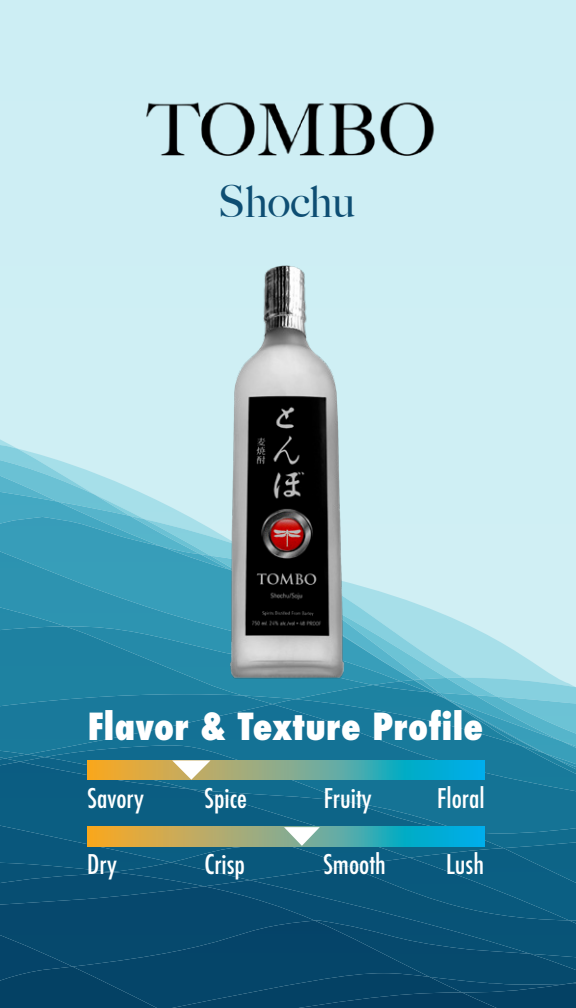
<style>
.page{position:relative;width:576px;height:1008px;background:#fff}
.page>*{position:absolute;margin:0;border:0;box-sizing:border-box;transform-origin:0 0}
.t1{font:500 44px "Big Caslon";color:#0e4e73}
.t2{font:800 condensed 36.4px "Futura";letter-spacing:.01em;color:#fff}
.t3{font:500 condensed 26.4px "Futura";color:#fff}
</style>
<div class="page">
<div style="left:0;top:0;width:576px;height:678px;background:#ceeef4"></div>
<img style="left:463px;top:571px;width:112px;height:107px">
<img style="left:414px;top:565px;width:49px;height:113px">
<img style="left:0;top:423px;width:17px;height:17px">
<div style="left:95px;top:449px;width:119px;height:68px;background:#cfeff4"></div>
<img style="left:0;top:440px;width:95px;height:12px">
<img style="left:0;top:452px;width:130px;height:38px">
<img style="left:162px;top:502px;width:38px;height:15px">
<img style="left:422px;top:602px;width:24px;height:76px">
<img style="left:414px;top:572px;width:8px;height:107px">
<img style="left:0;top:462px;width:58px;height:28px">
<img style="left:0;top:490px;width:162px;height:27px">
<img style="left:0;top:517px;width:414px;height:163px">
<img style="left:0;top:537px;width:401px;height:144px">
<img style="left:243px;top:626px;width:130px;height:70px">
<img style="left:272px;top:696px;width:23px;height:3px">
<img style="left:497px;top:678px;width:79px;height:17px">
<img style="left:422px;top:678px;width:53px;height:7px">
<img style="left:521px;top:693px;width:41px;height:6px">
<img style="left:414px;top:679px;width:25px;height:6px">
<img style="left:401px;top:680px;width:34px;height:5px">
<img style="left:373px;top:681px;width:56px;height:4px">
<img style="left:295px;top:685px;width:226px;height:14px">
<img style="left:272px;top:699px;width:304px;height:5px">
<img style="left:0;top:599px;width:65px;height:27px">
<img style="left:0;top:626px;width:243px;height:68px">
<img style="left:0;top:694px;width:272px;height:53px">
<img style="left:0;top:747px;width:27px;height:7px">
<img style="left:27px;top:704px;width:549px;height:50px">
<img style="left:45px;top:745px;width:531px;height:94px">
<img style="left:5px;top:754px;width:40px;height:4px">
<img style="left:20px;top:757px;width:171px;height:5px">
<img style="left:504px;top:839px;width:72px;height:9px">
<img style="left:0;top:749px;width:5px;height:9px">
<img style="left:410px;top:789px;width:94px;height:59px">
<img style="left:0;top:758px;width:20px;height:4px">
<img style="left:0;top:762px;width:410px;height:96px">
<img style="left:171px;top:846px;width:176px;height:20px">
<div style="left:0;top:818px;width:171px;height:44px;background:#0b5e7c"></div>
<img style="left:112px;top:862px;width:138px;height:18px">
<div style="left:410px;top:848px;width:166px;height:18px;background:#0d6487"></div>
<div style="left:347px;top:858px;width:222px;height:8px;background:#0b5e82"></div>
<img style="left:250px;top:866px;width:326px;height:54px">
<img style="left:204px;top:880px;width:326px;height:40px">
<div style="left:315px;top:920px;width:261px;height:59px;background:#074f73"></div>
<img style="left:462px;top:977px;width:104px;height:7px">
<img style="left:0;top:861px;width:112px;height:11px">
<div style="left:0;top:872px;width:204px;height:14px;background:#074d72"></div>
<div style="left:0;top:886px;width:315px;height:36px;background:#06486d"></div>
<div style="left:73px;top:921px;width:356px;height:52px;background:#06486c"></div>
<div style="left:161px;top:973px;width:301px;height:35px;background:#054569"></div>
<svg style="left:566px;top:979px;width:10px;height:5px"></svg>
<img style="left:462px;top:984px;width:114px;height:8px">
<div style="left:191px;top:992px;width:385px;height:16px;background:#044164"></div>
<div style="left:0;top:922px;width:73px;height:45px;background:#06486d"></div>
<div style="left:0;top:967px;width:161px;height:41px;background:#044164"></div>
<img style="left:135px;top:92px;width:307px;height:92px">
<img style="left:214px;top:243px;width:143px;height:443px">
<svg style="left:87px;top:827px;width:398px;height:19px;background:#79ab8a"></svg>
<svg style="left:284px;top:827px;width:36px;height:19px"></svg>
<svg style="left:87px;top:760px;width:398px;height:20px;background:#72ab8f"></svg>
<svg style="left:172px;top:760px;width:38px;height:20px"></svg>
<h1 class="t1" style="left:218px;top:175px;width:139px">Shochu</h1>
<h2 class="t2" style="left:88px;top:703px;width:397px">Flavor &amp; Texture Profile</h2>
<p class="t3" style="left:87px;top:782px;width:58px">Savory</p>
<p class="t3" style="left:204px;top:782px;width:44px">Spice</p>
<p class="t3" style="left:324px;top:782px;width:49px">Fruity</p>
<p class="t3" style="left:437px;top:782px;width:49px">Floral</p>
<p class="t3" style="left:87px;top:848px;width:31px">Dry</p>
<p class="t3" style="left:204px;top:848px;width:42px">Crisp</p>
<p class="t3" style="left:323px;top:848px;width:64px">Smooth</p>
<p class="t3" style="left:446px;top:848px;width:40px">Lush</p>
</div>
